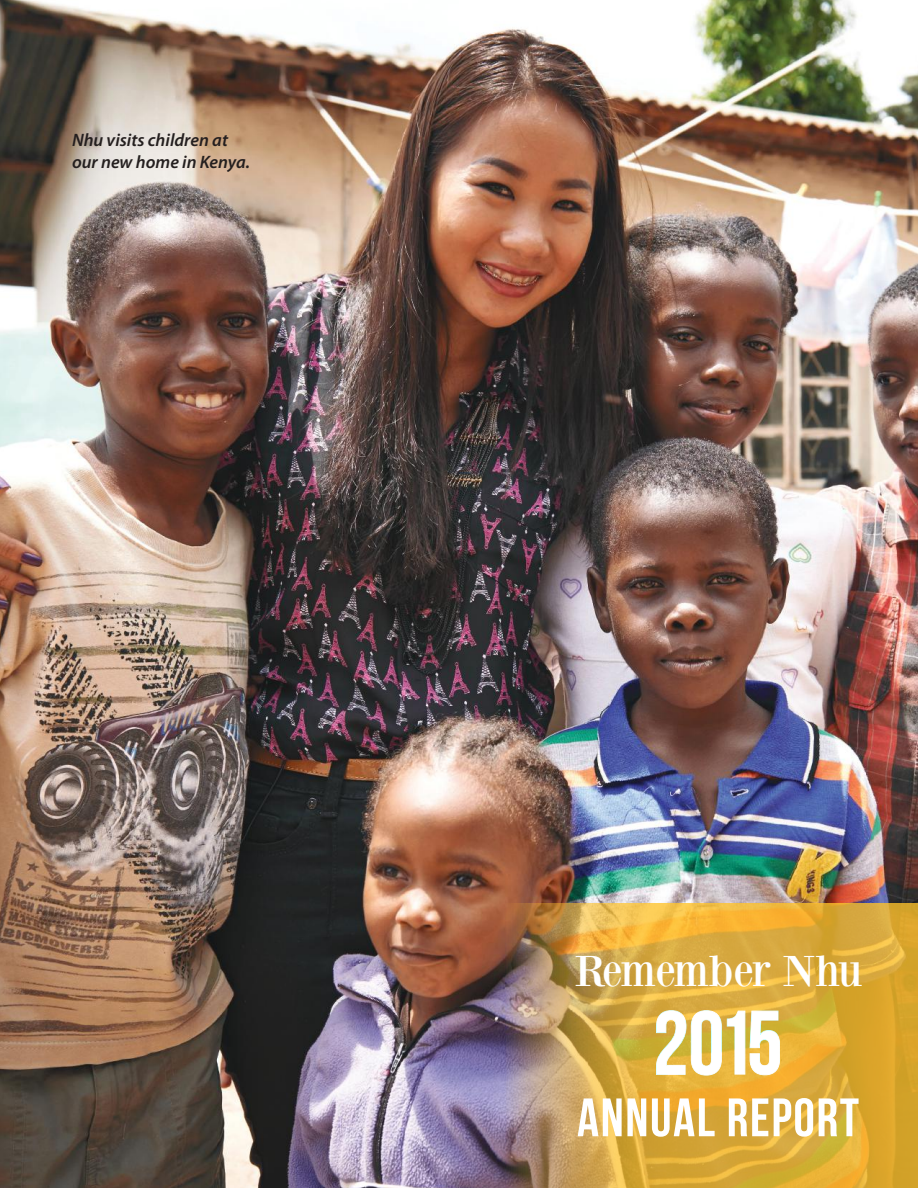
<style>
.page{position:relative;width:918px;height:1188px;background:#fff}
.page>*{position:absolute;margin:0;border:0;box-sizing:border-box;transform-origin:0 0}
.t1{font:54px "Bebas Neue";letter-spacing:.03em;color:#fff}
.t2{font:45px "Bodoni XT";letter-spacing:-.04em;color:#fff}
.t3{font:italic 600 18px/21.6px "Myriad Pro";color:#241f1f}
</style>
<div class="page">
<img style="left:0;top:0;width:918px;height:1188px">
<img style="left:496px;top:903px;width:422px;height:285px">
<svg style="left:656px;top:1010px;width:124px;height:65px"></svg>
<p class="t3" style="left:72px;top:129px;width:180px">Nhu visits children at our new home in Kenya.</p>
<h2 class="t2" style="left:573px;top:943px;width:291px">Remember Nhu</h2>
<h1 class="t1" style="left:577px;top:1088px;width:283px">ANNUAL REPORT</h1>
</div>
